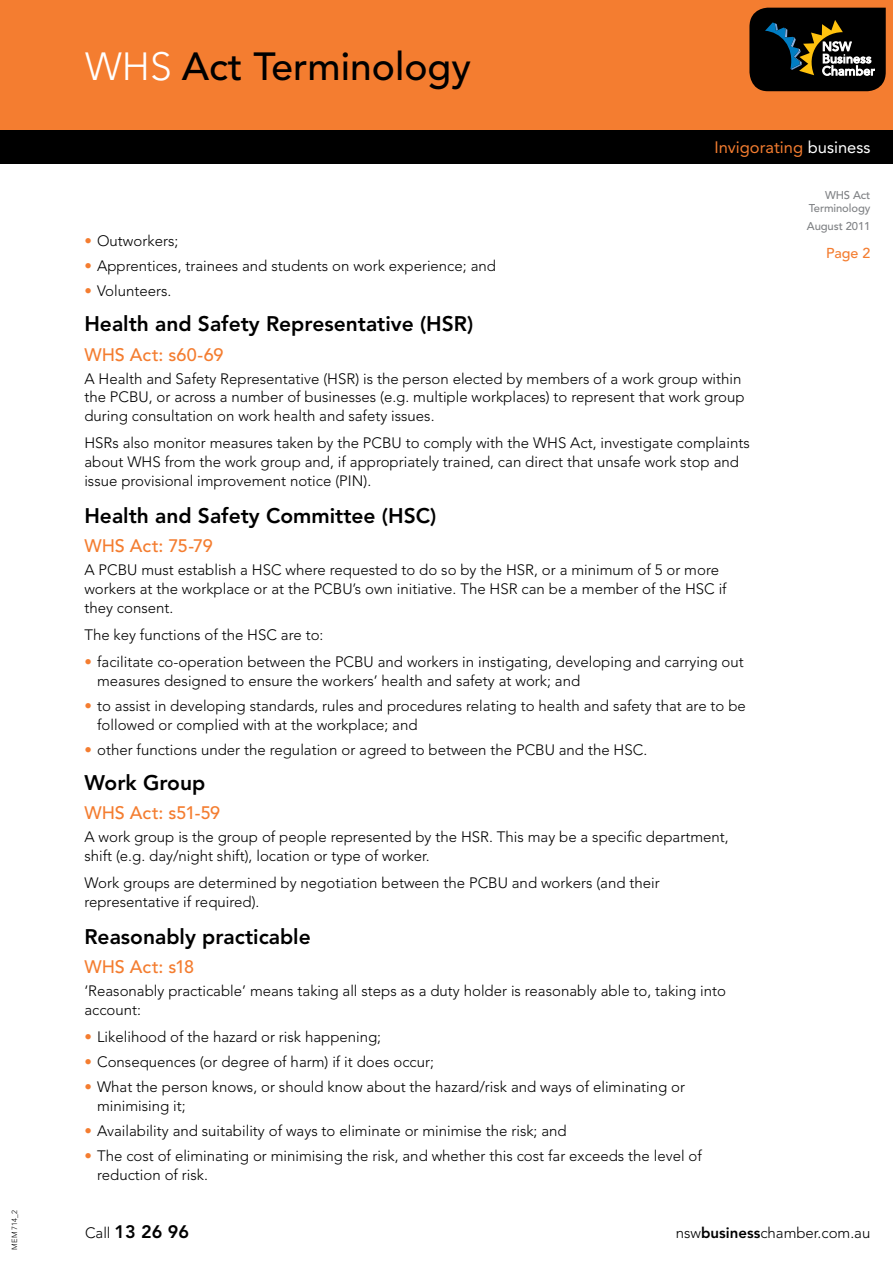
<style>
.page{position:relative;width:893px;height:1263px;background:#fff}
.page>*{position:absolute;margin:0;border:0;box-sizing:border-box;transform-origin:0 0}
.t1{font:500 39px "Avenir";color:#000}
.t2{font:800 21px "Avenir";color:#000}
.t3{font:500 18px "Avenir";letter-spacing:-.005em;color:#f47d30}
.t4{font:800 18px "Avenir";color:#000}
.t5{font:16.5px "Avenir";color:#f47d30}
.t6{font:300 15px/18.8px "Avenir";color:#000}
.t7{font:500 14.25px "Avenir";color:#f47d30}
.t8{font:500 11.25px/13.5px "Avenir";letter-spacing:-.01em;color:#808285;text-align:right}
.t9{font:300 7.5px "Avenir";color:#000}
.s1{font-weight:300;color:#fff}
.s2{color:#fff}
.s3{color:#f47d30}
.s4{font-weight:300;font-size:15px}
.s5{font-weight:800}
</style>
<div class="page">
<div style="left:0;top:0;width:893px;height:164px;background:#f47d30"></div>
<svg style="left:749px;top:8px;width:137px;height:83px;background:#222019"></svg>
<div style="left:0;top:130px;width:893px;height:34px;background:#000"></div>
<p class="t9" style="left:10px;top:1249px;width:41px;rotate:-90deg">MEM 714_2</p>
<h1 class="t1" style="left:85px;top:44px;width:387px"><span class="s1">WHS</span> Act Terminology</h1>
<p class="t5" style="left:714px;top:138px;width:157px">Invigorating <span class="s2">business</span></p>
<p class="t6" style="left:84px;top:232px;width:95px"><span class="s3">•</span> Outworkers;</p>
<p class="t6" style="left:84px;top:257px;width:413px"><span class="s3">•</span> Apprentices, trainees and students on work experience; and</p>
<p class="t6" style="left:84px;top:282px;width:88px"><span class="s3">•</span> Volunteers.</p>
<h2 class="t2" style="left:84px;top:311px;width:390px">Health and Safety Representative (HSR)</h2>
<p class="t3" style="left:84px;top:344px;width:141px">WHS Act: s60-69</p>
<p class="t6" style="left:84px;top:369px;width:662px">A Health and Safety Representative (HSR) is the person elected by members of a work group within the PCBU, or across a number of businesses (e.g. multiple workplaces) to represent that work group during consultation on work health and safety issues.</p>
<p class="t6" style="left:84px;top:434px;width:667px">HSRs also monitor measures taken by the PCBU to comply with the WHS Act, investigate complaints about WHS from the work group and, if appropriately trained, can direct that unsafe work stop and issue provisional improvement notice (PIN).</p>
<h2 class="t2" style="left:84px;top:503px;width:353px">Health and Safety Committee (HSC)</h2>
<p class="t3" style="left:84px;top:535px;width:130px">WHS Act: 75-79</p>
<p class="t6" style="left:84px;top:561px;width:644px">A PCBU must establish a HSC where requested to do so by the HSR, or a minimum of 5 or more workers at the workplace or at the PCBU’s own initiative. The HSR can be a member of the HSC if they consent.</p>
<p class="t6" style="left:84px;top:625px;width:241px">The key functions of the HSC are to:</p>
<p class="t6" style="left:97px;top:653px;width:648px;text-indent:-13px"><span class="s3">•</span> facilitate co-operation between the PCBU and workers in instigating, developing and carrying out measures designed to ensure the workers’ health and safety at work; and</p>
<p class="t6" style="left:97px;top:696px;width:650px;text-indent:-13px"><span class="s3">•</span> to assist in developing standards, rules and procedures relating to health and safety that are to be followed or complied with at the workplace; and</p>
<p class="t6" style="left:84px;top:740px;width:564px"><span class="s3">•</span> other functions under the regulation or agreed to between the PCBU and the HSC.</p>
<h2 class="t2" style="left:84px;top:770px;width:122px">Work Group</h2>
<p class="t3" style="left:84px;top:802px;width:137px">WHS Act: s51-59</p>
<p class="t6" style="left:84px;top:827px;width:646px">A work group is the group of people represented by the HSR. This may be a specific department, shift (e.g. day/night shift), location or type of worker.</p>
<p class="t6" style="left:84px;top:873px;width:577px">Work groups are determined by negotiation between the PCBU and workers (and their representative if required).</p>
<h2 class="t2" style="left:84px;top:924px;width:228px">Reasonably practicable</h2>
<p class="t3" style="left:84px;top:956px;width:111px">WHS Act: s18</p>
<p class="t6" style="left:84px;top:982px;width:643px">‘Reasonably practicable’ means taking all steps as a duty holder is reasonably able to, taking into account:</p>
<p class="t6" style="left:84px;top:1028px;width:298px"><span class="s3">•</span> Likelihood of the hazard or risk happening;</p>
<p class="t6" style="left:84px;top:1053px;width:351px"><span class="s3">•</span> Consequences (or degree of harm) if it does occur;</p>
<p class="t6" style="left:97px;top:1078px;width:589px;text-indent:-13px"><span class="s3">•</span> What the person knows, or should know about the hazard/risk and ways of eliminating or minimising it;</p>
<p class="t6" style="left:84px;top:1122px;width:484px"><span class="s3">•</span> Availability and suitability of ways to eliminate or minimise the risk; and</p>
<p class="t6" style="left:97px;top:1147px;width:606px;text-indent:-13px"><span class="s3">•</span> The cost of eliminating or minimising the risk, and whether this cost far exceeds the level of reduction of risk.</p>
<p class="t8" style="left:809px;top:189px;width:63px">WHS Act<br>Terminology</p>
<p class="t8" style="left:807px;top:220px;width:65px">August 2011</p>
<p class="t7" style="left:826px;top:245px;width:46px">Page 2</p>
<p class="t4" style="left:85px;top:1221px;width:106px"><span class="s4">Call</span> 13 26 96</p>
<p class="t6" style="left:676px;top:1224px;width:196px">nsw<span class="s5">business</span>chamber.com.au</p>
</div>
